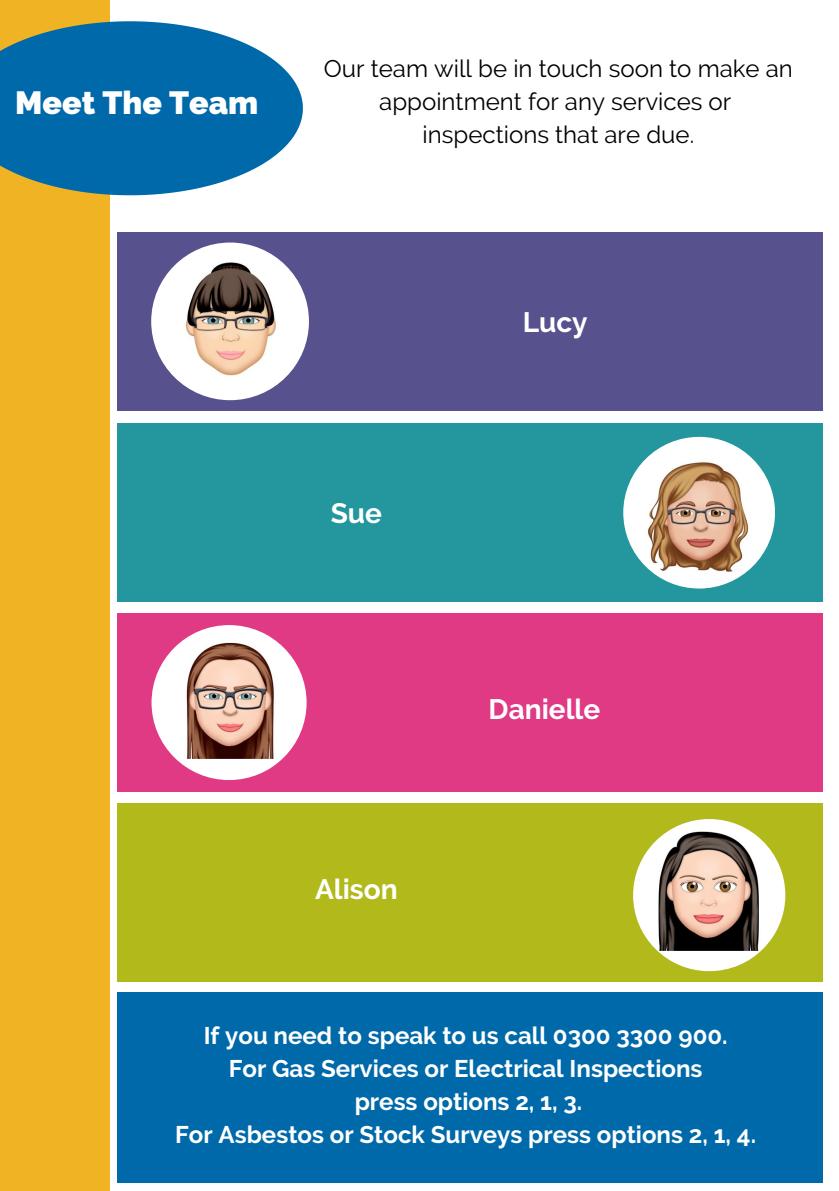
<style>
.page{position:relative;width:839px;height:1191px;background:#fff}
.page>*{position:absolute;margin:0;border:0;box-sizing:border-box;transform-origin:0 0}
.t1{font:800 32px "Raleway";color:#fff}
.t2{font:700 28px "Raleway";color:#fff}
.t3{font:700 24px/33px "Raleway";color:#fff;text-align:center}
.t4{font:24px/33px "Raleway";color:#000;text-align:center}
</style>
<div class="page">
<div style="left:0;top:0;width:109px;height:1191px;background:#f0b323"></div>
<svg style="left:0;top:21px;width:303px;height:174px;fill:#0069aa"></svg>
<div style="left:117px;top:232px;width:705px;height:179px;background:#57518e"></div>
<img style="left:151px;top:243px;width:158px;height:157px;border-radius:50%">
<div style="left:117px;top:992px;width:705px;height:191px;background:#0069aa"></div>
<div style="left:117px;top:423px;width:705px;height:179px;background:#23979d"></div>
<img style="left:623px;top:437px;width:152px;height:152px;border-radius:50%">
<div style="left:117px;top:613px;width:705px;height:179px;background:#e13a84"></div>
<img style="left:151px;top:625px;width:155px;height:155px;border-radius:50%">
<div style="left:117px;top:803px;width:705px;height:179px;background:#b1ba1a"></div>
<img style="left:633px;top:819px;width:152px;height:152px;border-radius:50%">
<h1 class="t1" style="left:15px;top:84px;width:244px">Meet The Team</h1>
<p class="t4" style="left:324px;top:52px;width:470px">Our team will be in touch soon to make an appointment for any services or inspections that are due.</p>
<p class="t2" style="left:331px;top:497px;width:53px">Sue</p>
<p class="t2" style="left:522px;top:305px;width:66px">Lucy</p>
<p class="t2" style="left:315px;top:873px;width:84px">Alison</p>
<p class="t2" style="left:488px;top:692px;width:113px">Danielle</p>
<p class="t3" style="left:175px;top:1019px;width:582px">If you need to speak to us call 0300 3300 900.<br>For Gas Services or Electrical Inspections<br>press options 2, 1, 3.<br>For Asbestos or Stock Surveys press options 2, 1, 4.</p>
</div>
